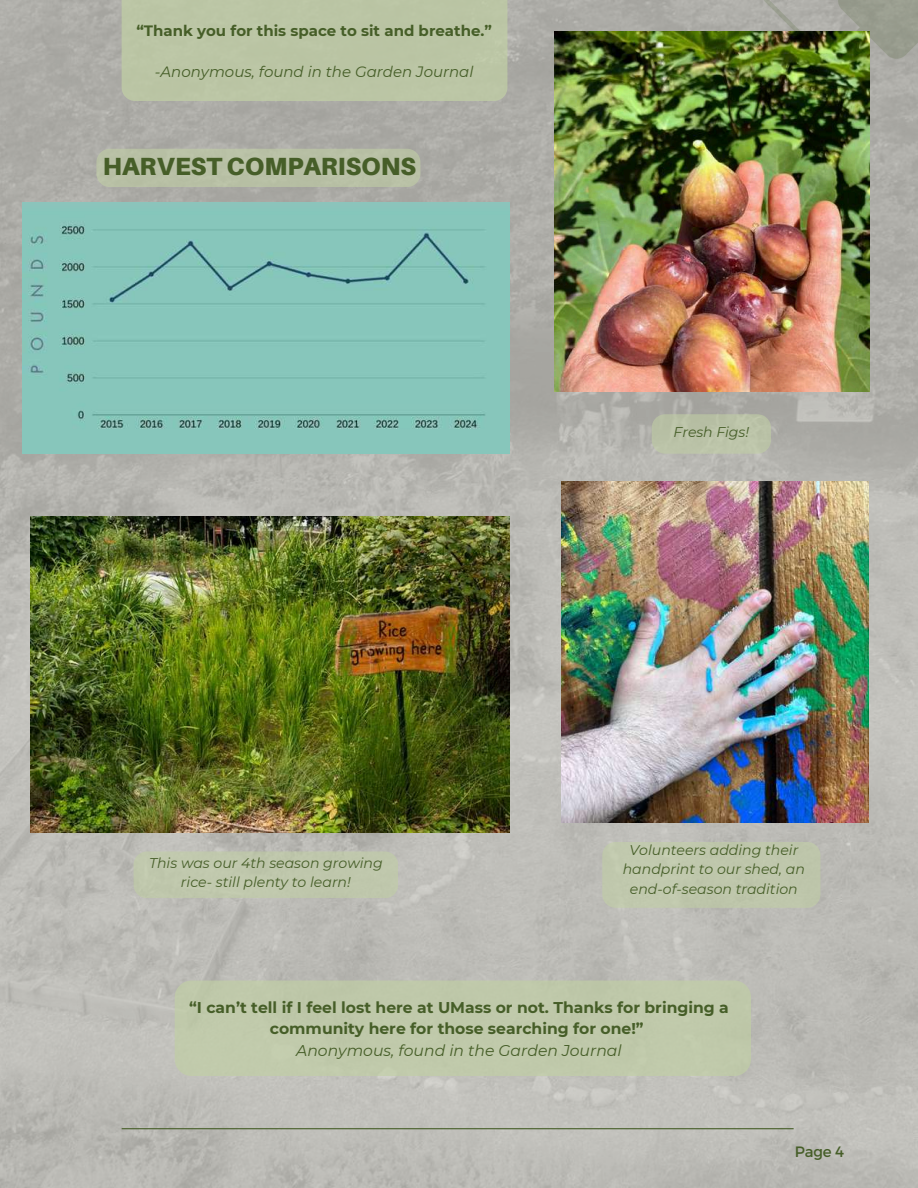
<style>
.page{position:relative;width:918px;height:1188px;background:#fff}
.page>*{position:absolute;margin:0;border:0;box-sizing:border-box;transform-origin:0 0}
.t1{font:900 24.9px "Aileron";color:#465e28}
.t2{font:700 15.6px/21.3px "Montserrat";color:#465e28;text-align:center}
.t3{font:italic 15.6px "Montserrat";color:#465e28}
.t4{font:700 15px "Montserrat";color:#465e28}
.t5{font:italic 15px "Montserrat";color:#465e28}
.t6{font:15px "Montserrat";color:#465e28}
.t7{font:italic 14.1px/19.2px "Montserrat";color:#465e28;text-align:center}
</style>
<div class="page">
<img style="left:0;top:0;width:918px;height:1188px">
<div style="left:122px;top:0;width:385px;height:101px;background:#bbc5a4"></div>
<hr style="left:122px;top:1128px;width:672px;height:1px;background:#465e28">
<svg style="left:764px;top:0;width:154px;height:101px;background:#a4a59c"></svg>
<div style="left:652px;top:414px;width:119px;height:40px;background:#bac2a7;border-radius:13px"></div>
<div style="left:175px;top:981px;width:576px;height:95px;background:#c1cfa5;border-radius:17px"></div>
<div style="left:134px;top:851px;width:264px;height:47px;background:#bfc7ac;border-radius:14px"></div>
<div style="left:602px;top:842px;width:218px;height:66px;background:#bfc7ac;border-radius:14px"></div>
<img style="left:22px;top:203px;width:488px;height:251px">
<img style="left:554px;top:31px;width:315px;height:360px">
<img style="left:561px;top:481px;width:307px;height:341px">
<img style="left:30px;top:516px;width:480px;height:316px">
<div style="left:96px;top:149px;width:324px;height:38px;background:#b8c0a5;border-radius:13px"></div>
<p class="t4" style="left:136px;top:22px;width:357px">“Thank you for this space to sit and breathe.”</p>
<p class="t5" style="left:155px;top:62px;width:320px">-Anonymous, found in the Garden Journal</p>
<h1 class="t1" style="left:103px;top:151px;width:315px">HARVEST COMPARISONS</h1>
<p class="t7" style="left:149px;top:853px;width:235px">This was our 4th season growing rice- still plenty to learn!</p>
<p class="t7" style="left:674px;top:423px;width:77px">Fresh Figs!</p>
<p class="t7" style="left:623px;top:841px;width:184px">Volunteers adding their handprint to our shed, an end-of-season tradition</p>
<p class="t2" style="left:189px;top:997px;width:541px">“I can’t tell if I feel lost here at UMass or not. Thanks for bringing a community here for those searching for one!”</p>
<p class="t3" style="left:296px;top:1041px;width:327px">Anonymous, found in the Garden Journal</p>
<p class="t6" style="left:795px;top:1142px;width:51px">Page 4</p>
</div>
